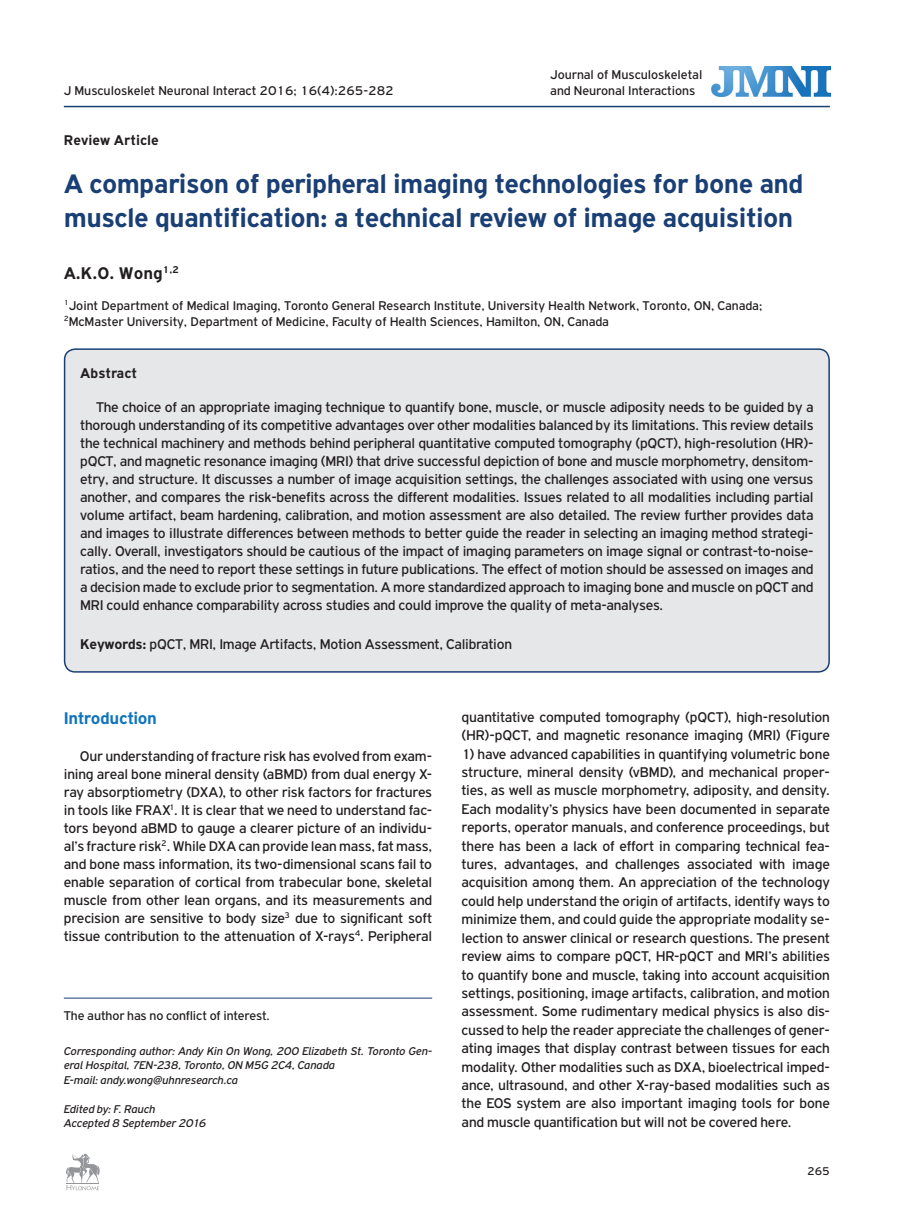
<style>
.page{position:relative;width:915px;height:1212px;background:#fff}
.page>*{position:absolute;margin:0;border:0;box-sizing:border-box;transform-origin:0 0}
.t1{font:700 28.5px/34.2px "PF Highway Gothic";letter-spacing:-.02em;color:#1a3f74}
.t2{font:700 18px "PF Highway Gothic";color:#231f20}
.t3{font:700 18px "PF Highway Gothic";letter-spacing:-.02em;color:#1074bc}
.t4{font:15px/18px "PF Highway Gothic";letter-spacing:-.015em;color:#231f20;text-align:justify}
.t5{font:700 15px "PF Highway Gothic";color:#231f20}
.t6{font:13.5px/16.2px "PF Highway Gothic";color:#231f20}
.t7{font:italic 12px/14.4px "PF Highway Gothic";letter-spacing:-.005em;color:#231f20}
.t8{font:12px "PF Highway Gothic";color:#231f20}
.s1{font-weight:700}
</style>
<div class="page">
<hr style="left:64px;top:106px;width:765px;height:1px;background:#1a3f74">
<div style="left:65px;top:349px;width:763px;height:323px;background:#e6e7e9;border-radius:11px"></div>
<div style="left:64px;top:348px;width:765px;height:325px;border:2px solid #1a3f74;border-radius:11px"></div>
<hr style="left:64px;top:998px;width:368px;height:1px;background:#1a3f74">
<img style="left:711px;top:66px;width:118px;height:31px">
<svg style="left:66px;top:1154px;width:34px;height:36px"></svg>
<p class="t6" style="left:550px;top:66px;width:153px">Journal of Musculoskeletal and Neuronal Interactions</p>
<p class="t6" style="left:64px;top:83px;width:331px">J Musculoskelet Neuronal Interact 2016; 16(4):265-282</p>
<p class="t5" style="left:64px;top:132px;width:96px">Review Article</p>
<h1 class="t1" style="left:64px;top:166px;width:741px">A comparison of peripheral imaging technologies for bone and muscle quantification: a technical review of image acquisition</h1>
<p class="t2" style="left:64px;top:264px;width:117px">A.K.O. Wong<sup>1,2</sup></p>
<p class="t6" style="left:64px;top:297px;width:699px"><sup>1</sup>Joint Department of Medical Imaging, Toronto General Research Institute, University Health Network, Toronto, ON, Canada;<br><sup>2</sup>McMaster University, Department of Medicine, Faculty of Health Sciences, Hamilton, ON, Canada</p>
<p class="t5" style="left:80px;top:365px;width:58px">Abstract</p>
<p class="t4" style="left:80px;top:398px;width:734px;text-indent:16px">The choice of an appropriate imaging technique to quantify bone, muscle, or muscle adiposity needs to be guided by a thorough understanding of its competitive advantages over other modalities balanced by its limitations. This review details the technical machinery and methods behind peripheral quantitative computed tomography (pQCT), high-resolution (HR)- pQCT, and magnetic resonance imaging (MRI) that drive successful depiction of bone and muscle morphometry, densitom&shy;etry, and structure. It discusses a number of image acquisition settings, the challenges associated with using one versus another, and compares the risk-benefits across the different modalities. Issues related to all modalities including partial volume artifact, beam hardening, calibration, and motion assessment are also detailed. The review further provides data and images to illustrate differences between methods to better guide the reader in selecting an imaging method strategi&shy;cally. Overall, investigators should be cautious of the impact of imaging parameters on image signal or contrast-to-noise&shy;ratios, and the need to report these settings in future publications. The effect of motion should be assessed on images and a decision made to exclude prior to segmentation. A more standardized approach to imaging bone and muscle on pQCT and MRI could enhance comparability across studies and could improve the quality of meta-analyses.</p>
<p class="t4" style="left:80px;top:635px;width:433px"><span class="s1">Keywords:</span> pQCT, MRI, Image Artifacts, Motion Assessment, Calibration</p>
<p class="t3" style="left:64px;top:708px;width:95px">Introduction</p>
<p class="t4" style="left:64px;top:747px;width:370px;text-indent:16px">Our understanding of fracture risk has evolved from exam&shy;ining areal bone mineral density (aBMD) from dual energy X&shy;ray absorptiometry (DXA), to other risk factors for fractures in tools like FRAX<sup>1</sup>. It is clear that we need to understand fac&shy;tors beyond aBMD to gauge a clearer picture of an individu&shy;al’s fracture risk<sup>2</sup>. While DXA can provide lean mass, fat mass, and bone mass information, its two-dimensional scans fail to enable separation of cortical from trabecular bone, skeletal muscle from other lean organs, and its measurements and precision are sensitive to body size<sup>3</sup> due to significant soft tissue contribution to the attenuation of X-rays<sup>4</sup>. Peripheral</p>
<p class="t6" style="left:64px;top:1007px;width:208px">The author has no conflict of interest.</p>
<p class="t7" style="left:64px;top:1044px;width:370px">Corresponding author: Andy Kin On Wong, 200 Elizabeth St. Toronto Gen&shy;eral Hospital, 7EN-238, Toronto, ON M5G 2C4, Canada<br>E-mail: andy.wong@uhnresearch.ca</p>
<p class="t7" style="left:64px;top:1101px;width:144px">Edited by: F. Rauch<br>Accepted 8 September 2016</p>
<p class="t4" style="left:461px;top:708px;width:370px;line-height:18.5px">quantitative computed tomography (pQCT), high-resolution (HR)-pQCT, and magnetic resonance imaging (MRI) (Figure</p>
<p class="t4" style="left:461px;top:744px;width:370px;line-height:18.5px">1) have advanced capabilities in quantifying volumetric bone structure, mineral density (vBMD), and mechanical proper&shy;ties, as well as muscle morphometry, adiposity, and density.<br>Each modality’s physics have been documented in separate reports, operator manuals, and conference proceedings, but there has been a lack of effort in comparing technical fea&shy;tures, advantages, and challenges associated with image acquisition among them. An appreciation of the technology could help understand the origin of artifacts, identify ways to minimize them, and could guide the appropriate modality se&shy;lection to answer clinical or research questions. The present review aims to compare pQCT, HR-pQCT and MRI’s abilities to quantify bone and muscle, taking into account acquisition settings, positioning, image artifacts, calibration, and motion assessment. Some rudimentary medical physics is also dis&shy;cussed to help the reader appreciate the challenges of gener&shy;ating images that display contrast between tissues for each modality. Other modalities such as DXA, bioelectrical imped&shy;ance, ultrasound, and other X-ray-based modalities such as the EOS system are also important imaging tools for bone and muscle quantification but will not be covered here.</p>
<p class="t8" style="left:806px;top:1165px;width:24px">265</p>
</div>
